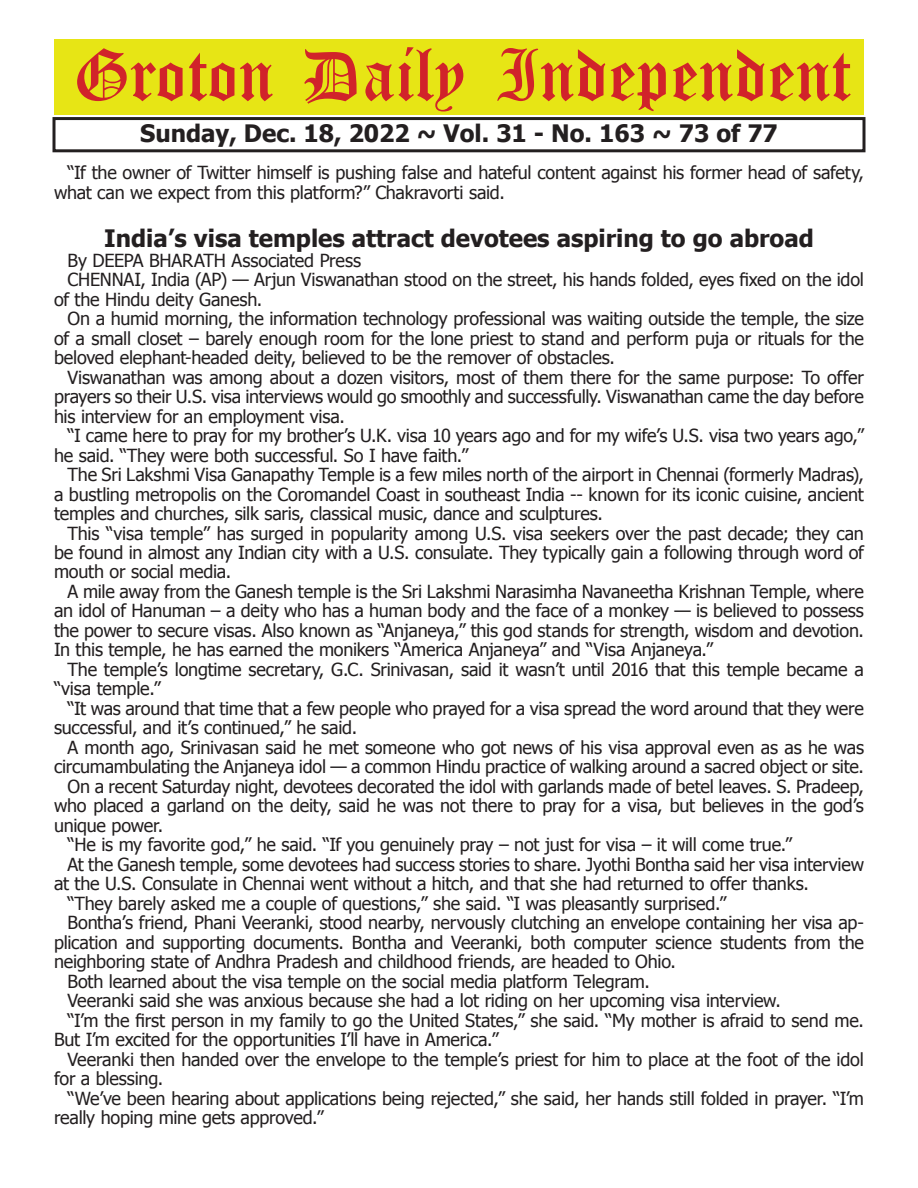
<style>
.page{position:relative;width:918px;height:1188px;background:#fff}
.page>*{position:absolute;margin:0;border:0;box-sizing:border-box;transform-origin:0 0}
.t1{font:54px "Old English Five";color:#d1232a}
.t2{font:700 24px "Tahoma";color:#231f20}
.t3{font:18px/19.5px "Tahoma";letter-spacing:-.015em;color:#231f20}
</style>
<div class="page">
<div style="left:52px;top:117px;width:814px;height:35px;border:3px solid #231f20"></div>
<div style="left:54px;top:40px;width:810px;height:75px;background:#e7e515"></div>
<h1 class="t1" style="left:73px;top:50px;width:779px">Groton Daily Independent</h1>
<h2 class="t2" style="left:140px;top:116px;width:639px">Sunday, Dec. 18, 2022 ~ Vol. 31 - No. 163 ~ 73 of 77</h2>
<p class="t3" style="left:54px;top:162px;width:812px;text-indent:14px">“If the owner of Twitter himself is pushing false and hateful content against his former head of safety, what can we expect from this platform?” Chakravorti said.</p>
<h2 class="t2" style="left:104px;top:222px;width:711px">India’s visa temples attract devotees aspiring to go abroad</h2>
<p class="t3" style="left:68px;top:249px;width:295px">By DEEPA BHARATH Associated Press</p>
<p class="t3" style="left:68px;top:269px;width:798px">CHENNAI, India (AP) — Arjun Viswanathan stood on the street, his hands folded, eyes fixed on the idol</p>
<p class="t3" style="left:54px;top:288px;width:210px">of the Hindu deity Ganesh.</p>
<p class="t3" style="left:68px;top:308px;width:798px">On a humid morning, the information technology professional was waiting outside the temple, the size</p>
<p class="t3" style="left:54px;top:327px;width:811px">of a small closet – barely enough room for the lone priest to stand and perform puja or rituals for the</p>
<p class="t3" style="left:54px;top:347px;width:563px">beloved elephant-headed deity, believed to be the remover of obstacles.</p>
<p class="t3" style="left:68px;top:366px;width:798px">Viswanathan was among about a dozen visitors, most of them there for the same purpose: To offer</p>
<p class="t3" style="left:54px;top:386px;width:811px">prayers so their U.S. visa interviews would go smoothly and successfully. Viswanathan came the day before</p>
<p class="t3" style="left:54px;top:405px;width:292px">his interview for an employment visa.</p>
<p class="t3" style="left:68px;top:425px;width:798px">“I came here to pray for my brother’s U.K. visa 10 years ago and for my wife’s U.S. visa two years ago,”</p>
<p class="t3" style="left:54px;top:444px;width:416px">he said. “They were both successful. So I have faith.”</p>
<p class="t3" style="left:68px;top:464px;width:798px">The Sri Lakshmi Visa Ganapathy Temple is a few miles north of the airport in Chennai (formerly Madras),</p>
<p class="t3" style="left:54px;top:483px;width:811px">a bustling metropolis on the Coromandel Coast in southeast India -- known for its iconic cuisine, ancient</p>
<p class="t3" style="left:54px;top:503px;width:551px">temples and churches, silk saris, classical music, dance and sculptures.</p>
<p class="t3" style="left:68px;top:522px;width:798px">This “visa temple” has surged in popularity among U.S. visa seekers over the past decade; they can</p>
<p class="t3" style="left:54px;top:542px;width:812px">be found in almost any Indian city with a U.S. consulate. They typically gain a following through word of</p>
<p class="t3" style="left:54px;top:561px;width:179px">mouth or social media.</p>
<p class="t3" style="left:68px;top:581px;width:798px">A mile away from the Ganesh temple is the Sri Lakshmi Narasimha Navaneetha Krishnan Temple, where</p>
<p class="t3" style="left:54px;top:600px;width:811px">an idol of Hanuman – a deity who has a human body and the face of a monkey — is believed to possess</p>
<p class="t3" style="left:54px;top:620px;width:811px">the power to secure visas. Also known as “Anjaneya,” this god stands for strength, wisdom and devotion.</p>
<p class="t3" style="left:54px;top:639px;width:660px">In this temple, he has earned the monikers “America Anjaneya” and “Visa Anjaneya.”</p>
<p class="t3" style="left:68px;top:659px;width:798px">The temple’s longtime secretary, G.C. Srinivasan, said it wasn’t until 2016 that this temple became a</p>
<p class="t3" style="left:54px;top:678px;width:108px">“visa temple.”</p>
<p class="t3" style="left:68px;top:698px;width:798px">“It was around that time that a few people who prayed for a visa spread the word around that they were</p>
<p class="t3" style="left:54px;top:717px;width:305px">successful, and it’s continued,” he said.</p>
<p class="t3" style="left:68px;top:737px;width:798px">A month ago, Srinivasan said he met someone who got news of his visa approval even as as he was</p>
<p class="t3" style="left:54px;top:756px;width:812px">circumambulating the Anjaneya idol — a common Hindu practice of walking around a sacred object or site.</p>
<p class="t3" style="left:68px;top:776px;width:798px">On a recent Saturday night, devotees decorated the idol with garlands made of betel leaves. S. Pradeep,</p>
<p class="t3" style="left:54px;top:795px;width:811px">who placed a garland on the deity, said he was not there to pray for a visa, but believes in the god’s</p>
<p class="t3" style="left:54px;top:815px;width:111px">unique power.</p>
<p class="t3" style="left:68px;top:834px;width:726px">“He is my favorite god,” he said. “If you genuinely pray – not just for visa – it will come true.”</p>
<p class="t3" style="left:68px;top:854px;width:798px">At the Ganesh temple, some devotees had success stories to share. Jyothi Bontha said her visa interview</p>
<p class="t3" style="left:54px;top:873px;width:757px">at the U.S. Consulate in Chennai went without a hitch, and that she had returned to offer thanks.</p>
<p class="t3" style="left:68px;top:893px;width:660px">“They barely asked me a couple of questions,” she said. “I was pleasantly surprised.”</p>
<p class="t3" style="left:68px;top:912px;width:798px">Bontha’s friend, Phani Veeranki, stood nearby, nervously clutching an envelope containing her visa ap-</p>
<p class="t3" style="left:54px;top:932px;width:812px">plication and supporting documents. Bontha and Veeranki, both computer science students from the</p>
<p class="t3" style="left:54px;top:951px;width:623px">neighboring state of Andhra Pradesh and childhood friends, are headed to Ohio.</p>
<p class="t3" style="left:68px;top:971px;width:584px">Both learned about the visa temple on the social media platform Telegram.</p>
<p class="t3" style="left:68px;top:990px;width:715px">Veeranki said she was anxious because she had a lot riding on her upcoming visa interview.</p>
<p class="t3" style="left:68px;top:1010px;width:798px">“I’m the first person in my family to go the United States,” she said. “My mother is afraid to send me.</p>
<p class="t3" style="left:54px;top:1029px;width:446px">But I’m excited for the opportunities I’ll have in America.”</p>
<p class="t3" style="left:68px;top:1049px;width:798px">Veeranki then handed over the envelope to the temple’s priest for him to place at the foot of the idol</p>
<p class="t3" style="left:54px;top:1068px;width:111px">for a blessing.</p>
<p class="t3" style="left:68px;top:1088px;width:798px">“We’ve been hearing about applications being rejected,” she said, her hands still folded in prayer. “I’m</p>
<p class="t3" style="left:54px;top:1107px;width:271px">really hoping mine gets approved.”</p>
</div>
